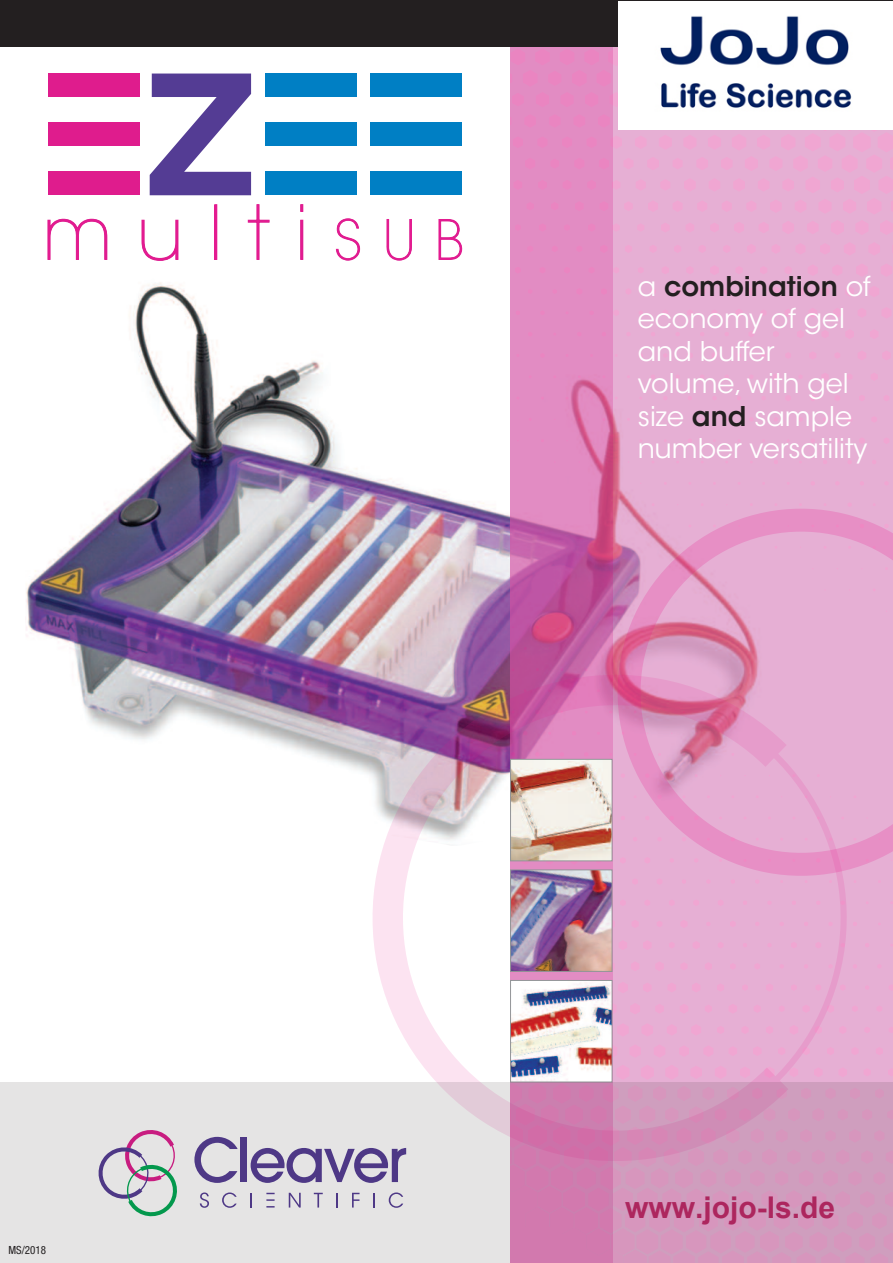
<style>
.page{position:relative;width:893px;height:1263px;background:#fff}
.page>*{position:absolute;margin:0;border:0;box-sizing:border-box;transform-origin:0 0}
.t1{font:700 30px "Arial";color:#ad265e}
.t2{font:27px/32.4px "ITC Avant Garde Std";color:#fff}
.t3{font:condensed 11.25px "Helvetica Neue";color:#231f20}
.s1{font-weight:600;color:#231f20}
</style>
<div class="page">
<img style="left:26px;top:282px;width:484px;height:483px">
<svg style="left:612px;top:47px;width:281px;height:842px;background:#e7add3"></svg>
<div style="left:510px;top:0;width:102px;height:1263px;background:#d6017f;opacity:.2"></div>
<svg style="left:821px;top:883px;width:48px;height:199px;background:#e6acd3"></svg>
<img style="left:341px;top:659px;width:480px;height:423px">
<svg style="left:597px;top:485px;width:296px;height:396px;background:#e2a0c8"></svg>
<div style="left:0;top:0;width:893px;height:47px;background:#231f20"></div>
<div style="left:0;top:1082px;width:893px;height:181px;background:#231f20;opacity:.12"></div>
<svg style="left:150px;top:74px;width:101px;height:121px"></svg>
<div style="left:48px;top:73px;width:92px;height:24px;background:#df1c8d"></div>
<div style="left:48px;top:171px;width:92px;height:24px;background:#df1c8d"></div>
<div style="left:48px;top:122px;width:92px;height:24px;background:#df1c8d"></div>
<div style="left:265px;top:73px;width:92px;height:24px;background:#007fc4"></div>
<div style="left:265px;top:171px;width:92px;height:24px;background:#007fc4"></div>
<div style="left:265px;top:122px;width:92px;height:24px;background:#007fc4"></div>
<div style="left:370px;top:73px;width:92px;height:24px;background:#007fc4"></div>
<div style="left:370px;top:171px;width:92px;height:24px;background:#007fc4"></div>
<div style="left:370px;top:122px;width:92px;height:24px;background:#007fc4"></div>
<svg style="left:47px;top:218px;width:61px;height:42px"></svg>
<svg style="left:141px;top:219px;width:38px;height:42px"></svg>
<div style="left:214px;top:204px;width:3px;height:56px;border:1px solid #e41b90"></div>
<svg style="left:247px;top:204px;width:23px;height:56px"></svg>
<div style="left:300px;top:220px;width:3px;height:40px;border:1px solid #e41b90"></div>
<svg style="left:300px;top:204px;width:3px;height:8px"></svg>
<svg style="left:335px;top:218px;width:25px;height:43px"></svg>
<svg style="left:386px;top:219px;width:26px;height:42px"></svg>
<svg style="left:438px;top:219px;width:24px;height:41px"></svg>
<img style="left:618px;top:1px;width:275px;height:128px">
<p class="t3" style="left:9px;top:1246px;width:39px">MS/2018</p>
<p class="t2" style="left:638px;top:272px;width:234px">a <span class="s1">combination</span> of economy of gel and buffer volume, with gel size <span class="s1">and</span> sample number versatility</p>
<p class="t1" style="left:625px;top:1186px;width:212px">www.jojo-ls.de</p>
</div>
